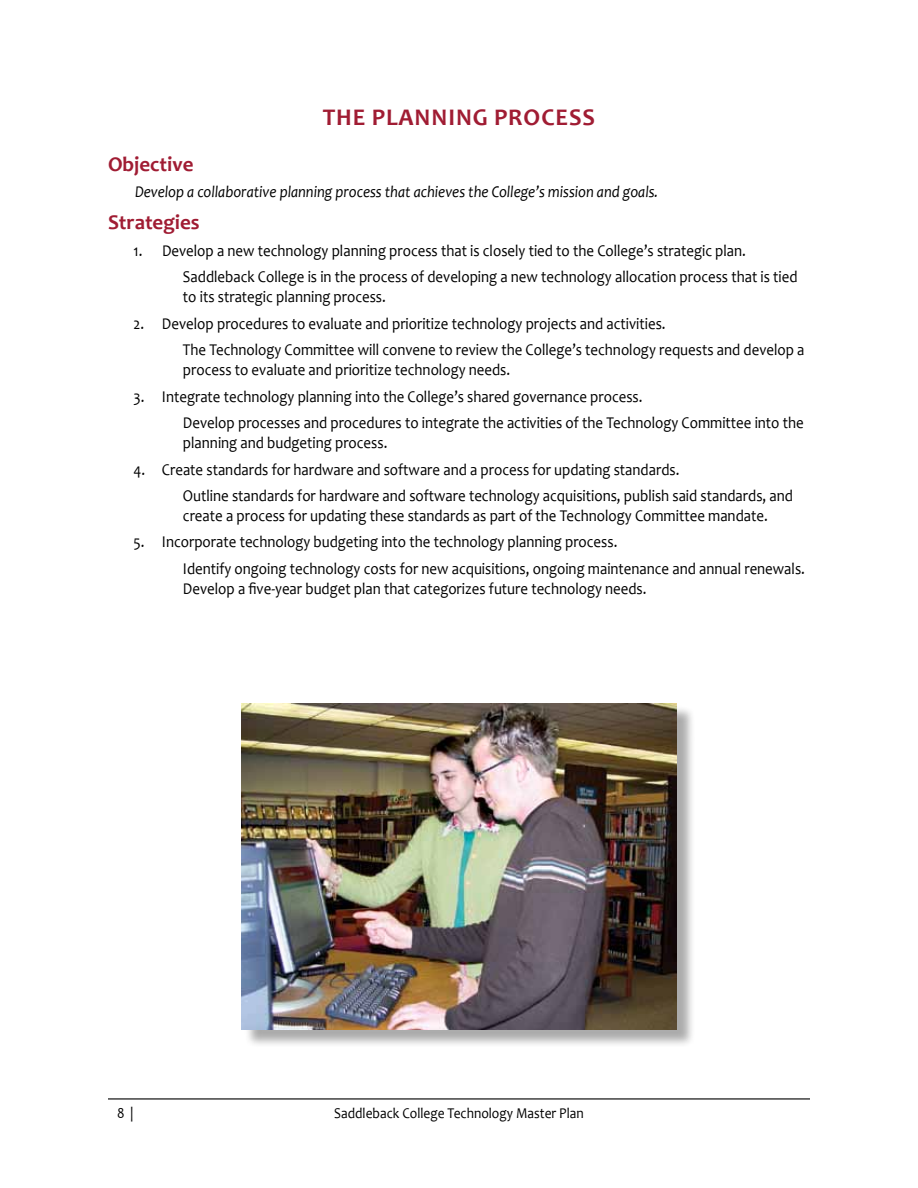
<style>
.page{position:relative;width:918px;height:1188px;background:#fff}
.page>*{position:absolute;margin:0;border:0;box-sizing:border-box;transform-origin:0 0}
.t1{font:700 24px "Candara";letter-spacing:.04em;color:#a01c33}
.t2{font:700 21px "Candara";color:#a01c33}
.t3{font:16.5px/26.5px "Candara";color:#000;scale:.9 1}
.t4{font:italic 16.5px "Candara";color:#000;scale:.9 1}
.t5{font:15px "Candara";color:#000;scale:.9 1}
</style>
<div class="page">
<hr style="left:108px;top:1098px;width:702px;height:2px;background:#000">
<div style="left:244px;top:705px;width:451px;height:343px;background:#000;opacity:.33"></div>
<img style="left:242px;top:703px;width:434px;height:326px">
<h1 class="t1" style="left:323px;top:103px;width:274px">THE PLANNING PROCESS</h1>
<p class="t2" style="left:108px;top:151px;width:87px">OBJECTIVE</p>
<p class="t4" style="left:135px;top:182px;width:583px">Develop a collaborative planning process that achieves the College’s mission and goals.</p>
<p class="t2" style="left:108px;top:209px;width:93px">STRATEGIES</p>
<p class="t3" style="left:183px;top:237px;width:684px;text-indent:-49px">1. Develop a new technology planning process that is closely tied to the College’s strategic plan.<br>Saddleback College is in the process of developing a new technology allocation process that is tied</p>
<p class="t3" style="left:183px;top:283px;width:227px">to its strategic planning process.</p>
<p class="t3" style="left:183px;top:310px;width:692px;text-indent:-49px">2. Develop procedures to evaluate and prioritize technology projects and activities.<br>The Technology Committee will convene to review the College’s technology requests and develop a</p>
<p class="t3" style="left:183px;top:356px;width:365px">process to evaluate and prioritize technology needs.</p>
<p class="t3" style="left:162px;top:383px;width:715px;text-indent:-28px">3. I ntegrate technology planning into the College’s shared governance process.<br>Develop processes and procedures to integrate the activities of the Technology Committee into the</p>
<p class="t3" style="left:183px;top:429px;width:229px">planning and budgeting process.</p>
<p class="t3" style="left:162px;top:456px;width:703px;text-indent:-28px">4. Create standards for hardware and software and a process for updating standards.<br>Outline standards for hardware and software technology acquisitions, publish said standards, and</p>
<p class="t3" style="left:183px;top:502px;width:651px">create a process for updating these standards as part of the Technology Committee mandate.</p>
<p class="t3" style="left:162px;top:529px;width:716px;text-indent:-28px">5. I ncorporate technology budgeting into the technology planning process.<br>I dentify ongoing technology costs for new acquisitions, ongoing maintenance and annual renewals.</p>
<p class="t3" style="left:183px;top:575px;width:517px">Develop a five-year budget plan that categorizes future technology needs.</p>
<p class="t5" style="left:117px;top:1104px;width:20px">8 |</p>
<p class="t5" style="left:334px;top:1104px;width:279px">Saddleback College Technology Master Plan</p>
</div>
